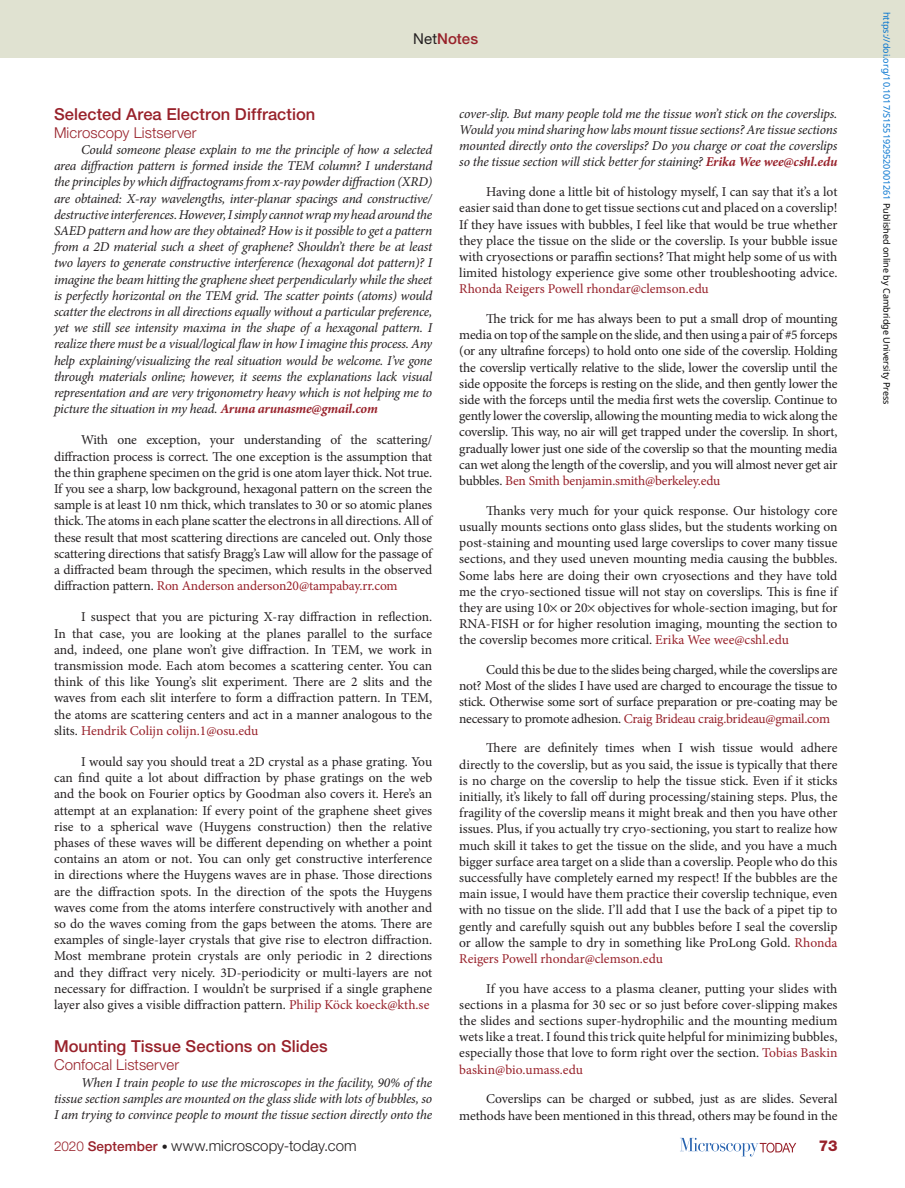
<style>
.page{position:relative;width:905px;height:1188px;background:#fff}
.page>*{position:absolute;margin:0;border:0;box-sizing:border-box;transform-origin:0 0}
.t1{font:500 16.5px "Helvetica Neue LT Std";letter-spacing:.005em;color:#98212a}
.t2{font:300 15px "Helvetica Neue LT Std";letter-spacing:.005em;color:#231f20}
.t3{font:300 15px "Helvetica Neue LT Std";letter-spacing:.005em;color:#98212a}
.t4{font:500 15px "Helvetica Neue LT Std";letter-spacing:.005em;color:#98212a}
.t5{font:800 15px "Helvetica Neue LT Std";color:#98212a}
.t6{font:13.5px/16.2px "Minion Pro";letter-spacing:-.005em;color:#231f20;text-align:justify}
.t7{font:italic 13.5px/16.2px "Minion Pro";letter-spacing:-.02em;color:#231f20;text-align:justify}
.t8{font:13.5px "Minion Pro";letter-spacing:-.005em;color:#98212a}
.t9{font:9px "Noto Sans";color:#0172cf}
.s1{font-weight:400;color:#231f20}
.s2{font-weight:700;color:#98212a}
.s3{color:#98212a}
.s4{font-size:13.5px;color:#98212a}
.s5{font-weight:500;font-size:13.5px;color:#98212a}
.s6{font-size:12px}
.s7{color:#000}
</style>
<div class="page">
<div style="left:0;top:0;width:904px;height:58px;background:#e0e2d1"></div>
<svg style="left:680px;top:1138px;width:116px;height:18px"></svg>
<p class="t4" style="left:413px;top:30px;width:66px"><span class="s1">Net</span>Notes</p>
<p class="t1" style="left:54px;top:104px;width:263px">Selected Area Electron Diffraction</p>
<p class="t3" style="left:54px;top:123px;width:144px">Microscopy Listserver</p>
<p class="t7" style="left:54px;top:142px;width:380px;text-indent:27px">Could someone please explain to me the principle of how a selected area diffraction pattern is formed inside the TEM column? I understand the principles by which diffractograms from x-ray powder diffraction (XRD) are obtained: X-ray wavelengths, inter-planar spacings and constructive/ destructive interferences. However, I simply cannot wrap my head around the SAED pattern and how are they obtained? How is it possible to get a pattern from a 2D material such a sheet of graphene? Shouldn’t there be at least two layers to generate constructive interference (hexagonal dot pattern)? I imagine the beam hitting the graphene sheet perpendicularly while the sheet is perfectly horizontal on the TEM grid. The scatter points (atoms) would scatter the electrons in all directions equally without a particular preference, yet we still see intensity maxima in the shape of a hexagonal pattern. I realize there must be a visual/logical flaw in how I imagine this process. Any help explaining/visualizing the real situation would be welcome. I’ve gone through materials online; however, it seems the explanations lack visual representation and are very trigonometry heavy which is not helping me to picture the situation in my head. <span class="s2">Aruna arunasme@gmail.com</span></p>
<p class="t6" style="left:54px;top:432px;width:380px;text-indent:27px">With one exception, your understanding of the scattering/ diffraction process is correct. The one exception is the assumption that the thin graphene specimen on the grid is one atom layer thick. Not true.<br>If you see a sharp, low background, hexagonal pattern on the screen the sample is at least 10 nm thick, which translates to 30 or so atomic planes thick. The atoms in each plane scatter the electrons in all directions. All of these result that most scattering directions are canceled out. Only those scattering directions that satisfy Bragg’s Law will allow for the passage of a diffracted beam through the specimen, which results in the observed diffraction pattern. <span class="s3">Ron Anderson anderson20@tampabay.rr.com</span></p>
<p class="t6" style="left:54px;top:609px;width:380px;text-indent:27px">I suspect that you are picturing X-ray diffraction in reflection.<br>In that case, you are looking at the planes parallel to the surface and, indeed, one plane won’t give diffraction. In TEM, we work in transmission mode. Each atom becomes a scattering center. You can think of this like Young’s slit experiment. There are 2 slits and the waves from each slit interfere to form a diffraction pattern. In TEM, the atoms are scattering centers and act in a manner analogous to the slits. <span class="s3">Hendrik Colijn colijn.1@osu.edu</span></p>
<p class="t6" style="left:54px;top:754px;width:380px;text-indent:27px">I would say you should treat a 2D crystal as a phase grating. You can find quite a lot about diffraction by phase gratings on the web and the book on Fourier optics by Goodman also covers it. Here’s an attempt at an explanation: If every point of the graphene sheet gives rise to a spherical wave (Huygens construction) then the relative phases of these waves will be different depending on whether a point contains an atom or not. You can only get constructive interference in directions where the Huygens waves are in phase. Those directions are the diffraction spots. In the direction of the spots the Huygens waves come from the atoms interfere constructively with another and so do the waves coming from the gaps between the atoms. There are examples of single-layer crystals that give rise to electron diffraction.<br>Most membrane protein crystals are only periodic in 2 directions and they diffract very nicely. 3D-periodicity or multi-layers are not necessary for diffraction. I wouldn’t be surprised if a single graphene layer also gives a visible diffraction pattern. <span class="s3">Philip Köck koeck@kth.se</span></p>
<p class="t1" style="left:54px;top:1037px;width:275px">Mounting Tissue Sections on Slides</p>
<p class="t3" style="left:54px;top:1056px;width:127px">Confocal Listserver</p>
<p class="t7" style="left:54px;top:1074px;width:380px;text-indent:27px">When I train people to use the microscopes in the facility, 90% of the tissue section samples are mounted on the glass slide with lots of bubbles, so I am trying to convince people to mount the tissue section directly onto the</p>
<p class="t7" style="left:459px;top:105px;width:380px">cover-slip. But many people told me the tissue won’t stick on the coverslips.<br>Would you mind sharing how labs mount tissue sections? Are tissue sections mounted directly onto the coverslips? Do you charge or coat the coverslips so the tissue section will stick better for staining? <span class="s2">Erika Wee wee@cshl.edu</span></p>
<p class="t6" style="left:459px;top:184px;width:380px;text-indent:27px">Having done a little bit of histology myself, I can say that it’s a lot easier said than done to get tissue sections cut and placed on a coverslip!<br>If they have issues with bubbles, I feel like that would be true whether they place the tissue on the slide or the coverslip. Is your bubble issue with cryosections or paraffin sections? That might help some of us with limited histology experience give some other troubleshooting advice.</p>
<p class="t8" style="left:459px;top:280px;width:251px">Rhonda Reigers Powell rhondar@clemson.edu</p>
<p class="t6" style="left:459px;top:311px;width:380px;text-indent:27px">The trick for me has always been to put a small drop of mounting media on top of the sample on the slide, and then using a pair of #5 forceps (or any ultrafine forceps) to hold onto one side of the coverslip. Holding the coverslip vertically relative to the slide, lower the coverslip until the side opposite the forceps is resting on the slide, and then gently lower the side with the forceps until the media first wets the coverslip. Continue to gently lower the coverslip, allowing the mounting media to wick along the coverslip. This way, no air will get trapped under the coverslip. In short, gradually lower just one side of the coverslip so that the mounting media can wet along the length of the coverslip, and you will almost never get air bubbles. <span class="s3">Ben Smith benjamin.smith@berkeley.edu</span></p>
<p class="t6" style="left:459px;top:502px;width:380px;text-indent:27px">Thanks very much for your quick response. Our histology core usually mounts sections onto glass slides, but the students working on post-staining and mounting used large coverslips to cover many tissue sections, and they used uneven mounting media causing the bubbles.<br>Some labs here are doing their own cryosections and they have told me the cryo-sectioned tissue will not stay on coverslips. This is fine if they are using 10 or 20 objectives for whole-section imaging, but for RNA-FISH or for higher resolution imaging, mounting the section to the coverslip becomes more critical. <span class="s3">Erika Wee wee@cshl.edu</span></p>
<p class="t6" style="left:459px;top:662px;width:380px;text-indent:27px">Could this be due to the slides being charged, while the coverslips are not? Most of the slides I have used are charged to encourage the tissue to stick. Otherwise some sort of surface preparation or pre-coating may be necessary to promote adhesion. <span class="s3">Craig Brideau craig.brideau@gmail.com</span></p>
<p class="t6" style="left:459px;top:740px;width:380px;text-indent:27px">There are definitely times when I wish tissue would adhere directly to the coverslip, but as you said, the issue is typically that there is no charge on the coverslip to help the tissue stick. Even if it sticks initially, it’s likely to fall off during processing/staining steps. Plus, the fragility of the coverslip means it might break and then you have other issues. Plus, if you actually try cryo-sectioning, you start to realize how much skill it takes to get the tissue on the slide, and you have a much bigger surface area target on a slide than a coverslip. People who do this successfully have completely earned my respect! If the bubbles are the main issue, I would have them practice their coverslip technique, even with no tissue on the slide. I’ll add that I use the back of a pipet tip to gently and carefully squish out any bubbles before I seal the coverslip or allow the sample to dry in something like ProLong Gold. <span class="s3">Rhonda Reigers Powell rhondar@clemson.edu</span></p>
<p class="t6" style="left:459px;top:980px;width:380px;text-indent:27px">If you have access to a plasma cleaner, putting your slides with sections in a plasma for 30 sec or so just before cover-slipping makes the slides and sections super-hydrophilic and the mounting medium wets like a treat. I found this trick quite helpful for minimizing bubbles, especially those that love to form right over the section. <span class="s3">Tobias Baskin baskin@bio.umass.edu</span></p>
<p class="t6" style="left:459px;top:1091px;width:380px;text-align:right">Coverslips can be charged or subbed, just as are slides. Several methods have been mentioned in this thread, others may be found in the</p>
<p class="t2" style="left:54px;top:1137px;width:304px"><span class="s4">2020</span> <span class="s5">September</span> <span class="s6">•</span> www.microscopy-today.com</p>
<p class="t5" style="left:818px;top:1137px;width:20px">73</p>
<p class="t9" style="left:893px;top:12px;width:394px;rotate:90deg">https://doi.org/10.1017/S1551929520001261 <span class="s7">Published online by Cambridge University Press</span></p>
</div>
